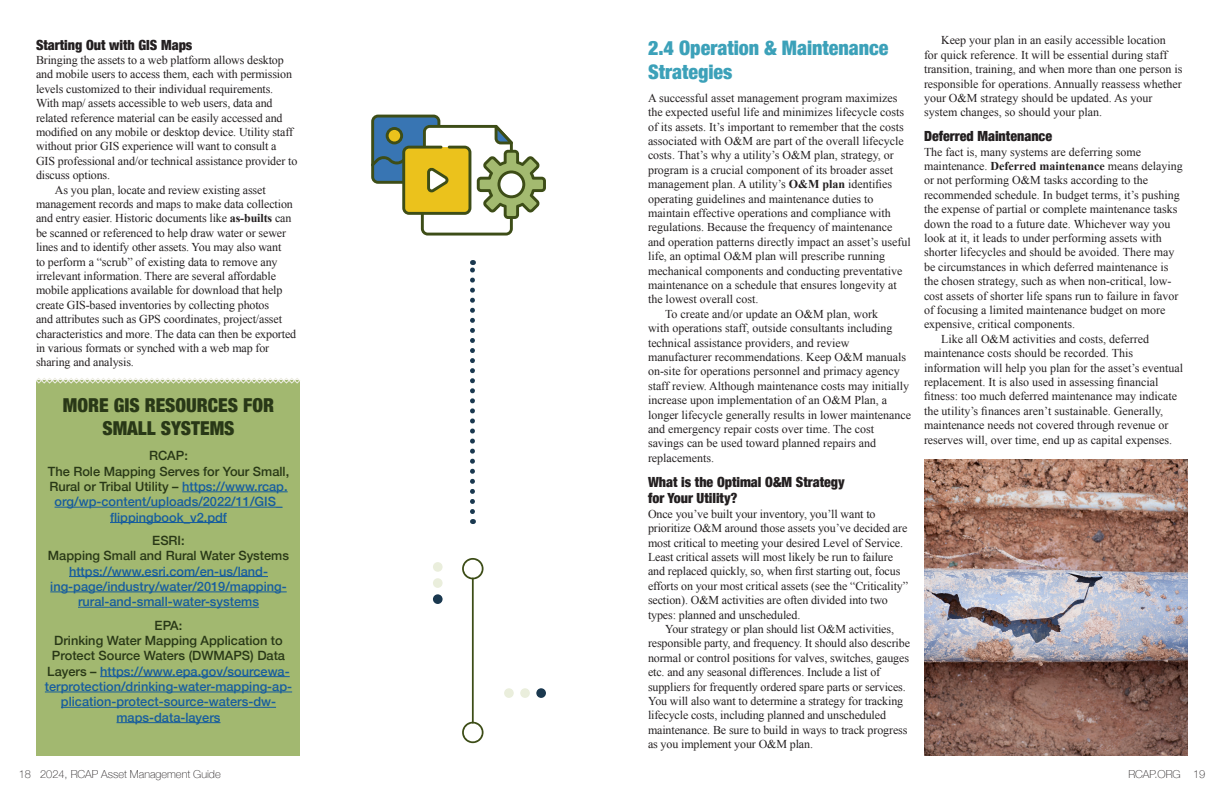
<style>
.page{position:relative;width:1224px;height:792px;background:#fff}
.page>*{position:absolute;margin:0;border:0;box-sizing:border-box;transform-origin:0 0}
.t1{font:900 condensed 20px/24px "Helvetica Neue";color:#3ca1b9}
.t2{font:900 condensed 19.2px/23px "Helvetica Neue";color:#293817;text-align:center}
.t3{font:900 condensed 14px/16.8px "Helvetica Neue";color:#231f20}
.t4{font:500 12.8px/15.3px "Helvetica Neue";color:#175d9e;text-align:center}
.t5{font:12px/14.4px "Times New Roman";color:#231f20}
.t6{font:100 11px "Helvetica Neue";color:#231f20}
.s1{font-weight:700}
.s2{color:#293817}
</style>
<div class="page">
<div style="left:36px;top:381px;width:264px;height:375px;background:#a2b870"></div>
<svg style="left:36px;top:378px;width:264px;height:6px"></svg>
<hr style="left:182px;top:492px;width:106px;height:1px;background:#175d9e">
<hr style="left:55px;top:507px;width:227px;height:1px;background:#175d9e">
<hr style="left:110px;top:522px;width:117px;height:1px;background:#175d9e">
<hr style="left:69px;top:576px;width:199px;height:1px;background:#175d9e">
<hr style="left:50px;top:592px;width:237px;height:1px;background:#175d9e">
<hr style="left:78px;top:607px;width:181px;height:1px;background:#175d9e">
<hr style="left:100px;top:676px;width:190px;height:1px;background:#175d9e">
<hr style="left:45px;top:692px;width:247px;height:1px;background:#175d9e">
<hr style="left:61px;top:707px;width:215px;height:1px;background:#175d9e">
<hr style="left:117px;top:722px;width:104px;height:1px;background:#175d9e">
<img style="left:924px;top:459px;width:264px;height:297px">
<svg style="left:371px;top:115px;width:175px;height:121px"></svg>
<hr style="left:472px;top:578px;width:2px;height:145px;background:#3d4d17">
<svg style="left:462px;top:722px;width:22px;height:21px"></svg>
<svg style="left:462px;top:558px;width:22px;height:21px"></svg>
<div style="left:536px;top:688px;width:10px;height:10px;background:#1a384f;border-radius:50%"></div>
<div style="left:520px;top:688px;width:10px;height:10px;background:#eaeedc;border-radius:50%"></div>
<div style="left:504px;top:688px;width:10px;height:10px;background:#eaeedc;border-radius:50%"></div>
<div style="left:433px;top:562px;width:10px;height:10px;background:#eaeedc;border-radius:50%"></div>
<div style="left:433px;top:578px;width:10px;height:10px;background:#eaeedc;border-radius:50%"></div>
<div style="left:433px;top:594px;width:10px;height:10px;background:#1a384f;border-radius:50%"></div>
<svg style="left:470px;top:260px;width:5px;height:252px"></svg>
<p class="t3" style="left:36px;top:35px;width:158px">Starting Out with GIS Maps</p>
<p class="t5" style="left:36px;top:53px;width:263px">Bringing the assets to a web platform allows desktop and mobile users to access them, each with permission levels customized to their individual requirements.<br>With map/ assets accessible to web users, data and related reference material can be easily accessed and modified on any mobile or desktop device. Utility staff without prior GIS experience will want to consult a GIS professional and/or technical assistance provider to discuss options.</p>
<p class="t5" style="left:36px;top:182px;width:262px;text-indent:19px">As you plan, locate and review existing asset management records and maps to make data collection and entry easier. Historic documents like <span class="s1">as-builts</span> can be scanned or referenced to help draw water or sewer lines and to identify other assets. You may also want<br>to perform a “scrub” of existing data to remove any irrelevant information. There are several affordable mobile applications available for download that help create GIS-based inventories by collecting photos<br>and attributes such as GPS coordinates, project/asset characteristics and more. The data can then be exported in various formats or synched with a web map for sharing and analysis.</p>
<p class="t2" style="left:63px;top:393px;width:213px">MORE GIS RESOURCES FOR<br>SMALL SYSTEMS</p>
<p class="t4" style="left:48px;top:447px;width:243px"><span class="s2">RCAP:<br>The Role Mapping Serves for Your Small,<br>Rural or Tribal Utility –</span> https://www.rcap. org/wp-content/uploads/2022/11/GIS_ flippingbook_v2.pdf</p>
<p class="t4" style="left:48px;top:532px;width:243px"><span class="s2">ESRI:<br>Mapping Small and Rural Water Systems </span>https://www.esri.com/en-us/land&shy;ing-page/industry/water/2019/mapping&shy;rural-and-small-water-systems</p>
<p class="t4" style="left:45px;top:616px;width:249px"><span class="s2">EPA:<br>Drinking Water Mapping Application to<br>Protect Source Waters (DWMAPS) Data<br>Layers –</span> https://www.epa.gov/sourcewa&shy;terprotection/drinking-water-mapping-ap&shy;plication-protect-source-waters-dw&shy;maps-data-layers</p>
<p class="t1" style="left:648px;top:35px;width:242px">2.4 Operation &amp; Maintenance<br>Strategies</p>
<p class="t5" style="left:648px;top:90px;width:264px">A successful asset management program maximizes the expected useful life and minimizes lifecycle costs of its assets. It’s important to remember that the costs associated with O&amp;M are part of the overall lifecycle costs. That’s why a utility’s O&amp;M plan, strategy, or program is a crucial component of its broader asset management plan. A utility’s <span class="s1">O&amp;M plan</span> identifies operating guidelines and maintenance duties to maintain effective operations and compliance with regulations. Because the frequency of maintenance and operation patterns directly impact an asset’s useful life, an optimal O&amp;M plan will prescribe running mechanical components and conducting preventative maintenance on a schedule that ensures longevity at the lowest overall cost.</p>
<p class="t5" style="left:648px;top:306px;width:265px;text-indent:17px">To create and/or update an O&amp;M plan, work<br>with operations staff, outside consultants including technical assistance providers, and review manufacturer recommendations. Keep O&amp;M manuals on-site for operations personnel and primacy agency staff review. Although maintenance costs may initially increase upon implementation of an O&amp;M Plan, a longer lifecycle generally results in lower maintenance and emergency repair costs over time. The cost savings can be used toward planned repairs and replacements.</p>
<p class="t3" style="left:648px;top:472px;width:198px">What is the Optimal O&amp;M Strategy for Your Utility?</p>
<p class="t5" style="left:648px;top:506px;width:262px">Once you’ve built your inventory, you’ll want to prioritize O&amp;M around those assets you’ve decided are most critical to meeting your desired Level of Service.<br>Least critical assets will most likely be run to failure and replaced quickly, so, when first starting out, focus efforts on your most critical assets (see the “Criticality” section). O&amp;M activities are often divided into two types: planned and unscheduled.</p>
<p class="t5" style="left:648px;top:622px;width:263px;text-indent:17px">Your strategy or plan should list O&amp;M activities, responsible party, and frequency. It should also describe normal or control positions for valves, switches, gauges etc. and any seasonal differences. Include a list of suppliers for frequently ordered spare parts or services.<br>You will also want to determine a strategy for tracking lifecycle costs, including planned and unscheduled maintenance. Be sure to build in ways to track progress as you implement your O&amp;M plan.</p>
<p class="t5" style="left:924px;top:33px;width:260px;text-indent:17px">Keep your plan in an easily accessible location for quick reference. It will be essential during staff transition, training, and when more than one person is responsible for operations. Annually reassess whether your O&amp;M strategy should be updated. As your system changes, so should your plan.</p>
<p class="t3" style="left:924px;top:127px;width:130px">Deferred Maintenance</p>
<p class="t5" style="left:924px;top:144px;width:260px">The fact is, many systems are deferring some maintenance. <span class="s1">Deferred maintenance</span> means delaying or not performing O&amp;M tasks according to the recommended schedule. In budget terms, it’s pushing the expense of partial or complete maintenance tasks down the road to a future date. Whichever way you look at it, it leads to under performing assets with shorter lifecycles and should be avoided. There may be circumstances in which deferred maintenance is the chosen strategy, such as when non-critical, low&shy;cost assets of shorter life spans run to failure in favor of focusing a limited maintenance budget on more expensive, critical components.</p>
<p class="t5" style="left:924px;top:331px;width:261px;text-indent:17px">Like all O&amp;M activities and costs, deferred maintenance costs should be recorded. This information will help you plan for the asset’s eventual replacement. It is also used in assessing financial fitness: too much deferred maintenance may indicate the utility’s finances aren’t sustainable. Generally, maintenance needs not covered through revenue or reserves will, over time, end up as capital expenses.</p>
<p class="t6" style="left:19px;top:766px;width:204px">18 2024, RCAP Asset Management Guide</p>
<p class="t6" style="left:1128px;top:766px;width:78px">RCAP.ORG 19</p>
</div>
